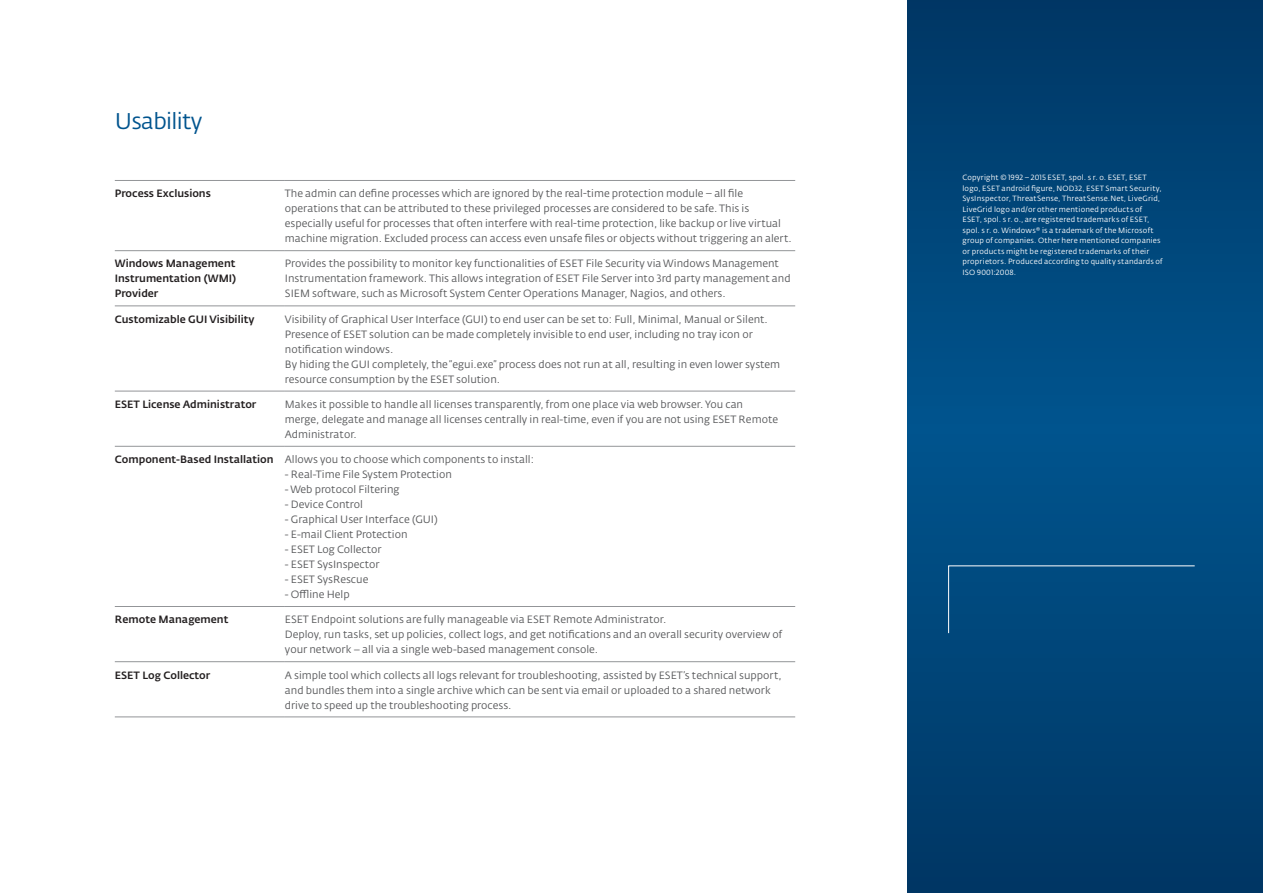
<style>
.page{position:relative;width:1263px;height:893px;background:#fff}
.page>*{position:absolute;margin:0;border:0;box-sizing:border-box;transform-origin:0 0}
.t1{font:22.5px "Fedra Sans Alt Pro";letter-spacing:-.03em;color:#00548e}
.t2{font:10.5px/15px "Fedra Sans Alt Pro";color:#57585a}
.t3{font:500 10.5px/15px "Fedra Sans Alt Pro";color:#231f20;text-align:justify}
.t4{font:7.5px/10.5px "Fedra Sans Alt Pro";letter-spacing:.025em;color:#fff}
.s1{font-weight:500;color:#231f20}
</style>
<div class="page">
<hr style="left:115px;top:180px;width:170px;height:1px;background:#939598">
<hr style="left:285px;top:180px;width:510px;height:1px;background:#939598">
<hr style="left:115px;top:250px;width:170px;height:1px;background:#939598">
<hr style="left:285px;top:250px;width:510px;height:1px;background:#939598">
<hr style="left:115px;top:305px;width:170px;height:1px;background:#939598">
<hr style="left:285px;top:305px;width:510px;height:1px;background:#939598">
<hr style="left:115px;top:391px;width:170px;height:1px;background:#939598">
<hr style="left:285px;top:391px;width:510px;height:1px;background:#939598">
<hr style="left:115px;top:446px;width:170px;height:1px;background:#939598">
<hr style="left:285px;top:446px;width:510px;height:1px;background:#939598">
<hr style="left:115px;top:606px;width:170px;height:1px;background:#939598">
<hr style="left:285px;top:606px;width:510px;height:1px;background:#939598">
<hr style="left:115px;top:661px;width:170px;height:1px;background:#939598">
<hr style="left:285px;top:661px;width:510px;height:1px;background:#939598">
<hr style="left:115px;top:716px;width:170px;height:1px;background:#939598">
<hr style="left:285px;top:716px;width:510px;height:1px;background:#939598">
<svg style="left:908px;top:0;width:355px;height:893px;background:#004578"></svg>
<div style="left:948px;top:565px;width:247px;height:69px;background:#00497e"></div>
<h1 class="t1" style="left:115px;top:107px;width:89px">Usability</h1>
<p class="t3" style="left:115px;top:186px;width:98px">Process Exclusions</p>
<p class="t2" style="left:285px;top:186px;width:508px">The admin can define processes which are ignored by the real-time protection module – all file operations that can be attributed to these privileged processes are considered to be safe. This is especially useful for processes that often interfere with real-time protection, like backup or live virtual machine migration. Excluded process can access even unsafe files or objects without triggering an alert.</p>
<p class="t3" style="left:115px;top:256px;width:123px">Windows Management Instrumentation (WMI)<br>Provider</p>
<p class="t2" style="left:285px;top:256px;width:507px">Provides the possibility to monitor key functionalities of ESET File Security via Windows Management<br>Instrumentation framework. This allows integration of ESET File Server into 3rd party management and<br>SIEM software, such as Microsoft System Center Operations Manager, Nagios, and others.</p>
<p class="t3" style="left:115px;top:311px;width:141px">Customizable GUI Visibility</p>
<p class="t2" style="left:285px;top:311px;width:497px">Visibility of Graphical User Interface (GUI) to end user can be set to: Full, Minimal, Manual or Silent.<br>Presence of ESET solution can be made completely invisible to end user, including no tray icon or notification windows.<br>By hiding the GUI completely, the “egui.exe” process does not run at all, resulting in even lower system resource consumption by the ESET solution.</p>
<p class="t3" style="left:115px;top:397px;width:143px">ESET License Administrator</p>
<p class="t2" style="left:285px;top:397px;width:495px">Makes it possible to handle all licenses transparently, from one place via web browser. You can merge, delegate and manage all licenses centrally in real-time, even if you are not using ESET Remote<br>Administrator.</p>
<p class="t2" style="left:115px;top:452px;width:421px"><span class="s1">Component-Based Installation</span> Allows you to choose which components to install:</p>
<p class="t2" style="left:285px;top:467px;width:169px">- Real-Time File System Protection</p>
<p class="t2" style="left:285px;top:482px;width:116px">- Web protocol Filtering</p>
<p class="t2" style="left:285px;top:497px;width:80px">- Device Control</p>
<p class="t2" style="left:285px;top:512px;width:154px">- Graphical User Interface (GUI)</p>
<p class="t2" style="left:285px;top:527px;width:124px">- E-mail Client Protection</p>
<p class="t2" style="left:285px;top:542px;width:98px">- ESET Log Collector</p>
<p class="t2" style="left:285px;top:557px;width:96px">- ESET SysInspector</p>
<p class="t2" style="left:285px;top:572px;width:85px">- ESET SysRescue</p>
<p class="t2" style="left:285px;top:587px;width:66px">- Offline Help</p>
<p class="t3" style="left:115px;top:612px;width:115px">Remote Management</p>
<p class="t2" style="left:285px;top:612px;width:499px">ESET Endpoint solutions are fully manageable via ESET Remote Administrator.<br>Deploy, run tasks, set up policies, collect logs, and get notifications and an overall security overview of your network – all via a single web-based management console.</p>
<p class="t3" style="left:115px;top:667px;width:97px">ESET Log Collector</p>
<p class="t2" style="left:285px;top:667px;width:498px">A simple tool which collects all logs relevant for troubleshooting, assisted by ESET’s technical support, and bundles them into a single archive which can be sent via email or uploaded to a shared network drive to speed up the troubleshooting process.</p>
<p class="t4" style="left:962px;top:172px;width:202px">Copyright © 1992 – 2015 ESET, spol. s r. o. ESET, ESET logo, ESET android figure, NOD32, ESET Smart Security, SysInspector, ThreatSense, ThreatSense.Net, LiveGrid, LiveGrid logo and/or other mentioned products of ESET, spol. s r. o., are registered trademarks of ESET, spol. s r. o. Windows® is a trademark of the Microsoft group of companies. Other here mentioned companies or products might be registered trademarks of their proprietors. Produced according to quality standards of ISO 9001:2008.</p>
</div>
